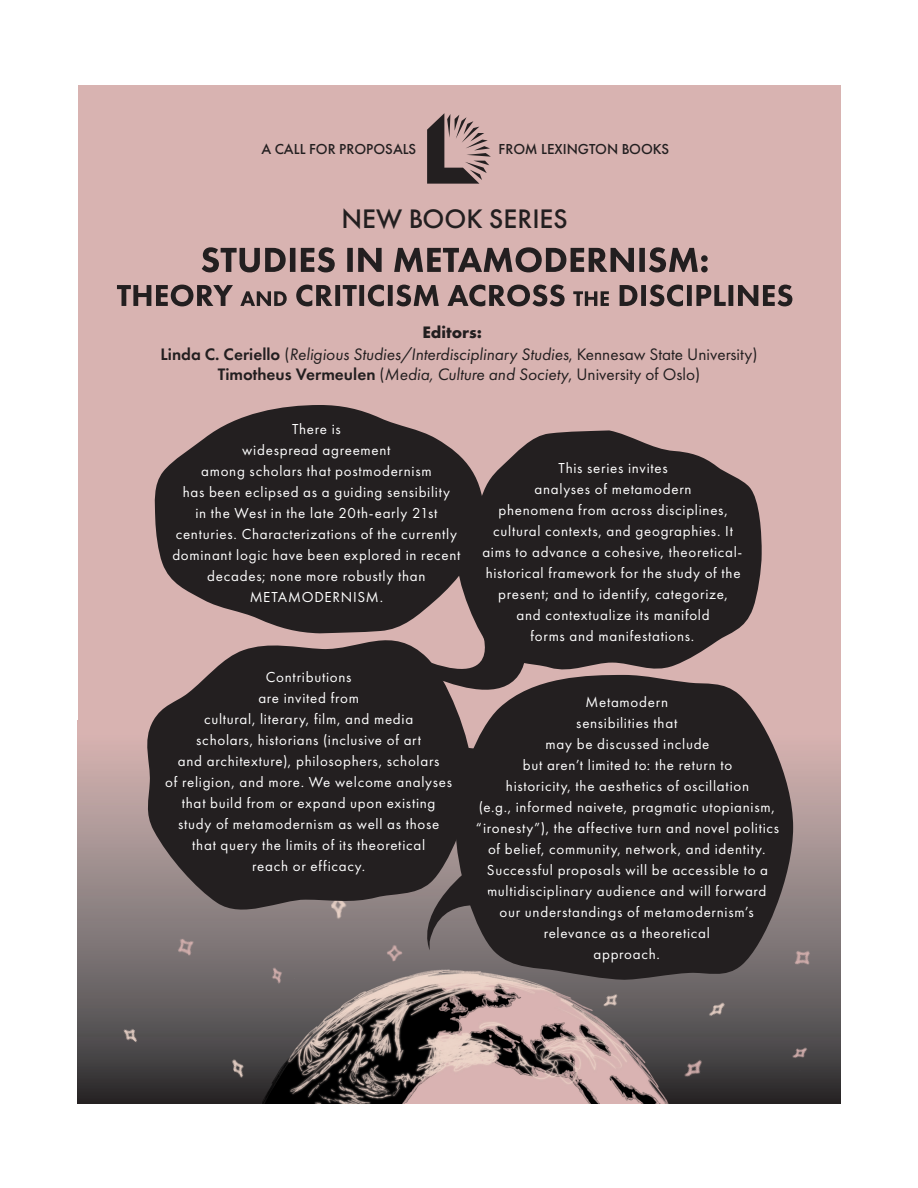
<style>
.page{position:relative;width:918px;height:1188px;background:#fff}
.page>*{position:absolute;margin:0;border:0;box-sizing:border-box;transform-origin:0 0}
.t1{font:500 27.75px "Futura PT";color:#231f20}
.t2{font:italic 17.25px "Futura PT";color:#231f20}
.t3{font:700 17.25px "Futura PT";color:#231f20}
.t4{font:15px/21px "Futura PT";letter-spacing:.05em;color:#fff;text-align:center}
.t5{font:500 15px "Futura PT";color:#231f20}
.s1{font-weight:600;font-style:normal}
.s2{font-style:normal}
</style>
<div class="page">
<div style="left:78px;top:85px;width:762px;height:1018px;background:#d8b3b1"></div>
<svg style="left:78px;top:760px;width:762px;height:343px;background:#7f7474"></svg>
<img style="left:329px;top:920px;width:22px;height:1px">
<img style="left:145px;top:963px;width:625px;height:140px">
<svg style="left:154px;top:405px;width:301px;height:218px;background:#3d3435"></svg>
<svg style="left:455px;top:430px;width:307px;height:239px;fill:#231f20"></svg>
<svg style="left:142px;top:623px;width:218px;height:297px;background:#483e3f"></svg>
<svg style="left:456px;top:675px;width:337px;height:305px;background:#352f2f"></svg>
<svg style="left:427px;top:113px;width:64px;height:71px"></svg>
<svg style="left:202px;top:247px;width:506px;height:25px"></svg>
<svg style="left:117px;top:285px;width:675px;height:21px"></svg>
<img style="left:170px;top:931px;width:29px;height:30px">
<img style="left:786px;top:941px;width:32px;height:31px">
<img style="left:383px;top:950px;width:21px;height:13px">
<img style="left:265px;top:958px;width:29px;height:31px">
<img style="left:786px;top:1040px;width:31px;height:31px">
<img style="left:675px;top:1050px;width:42px;height:42px">
<img style="left:595px;top:987px;width:30px;height:30px">
<img style="left:117px;top:1020px;width:30px;height:30px">
<img style="left:228px;top:1054px;width:23px;height:27px">
<img style="left:705px;top:999px;width:25px;height:24px">
<svg style="left:360px;top:581px;width:216px;height:369px;background:#3d3536"></svg>
<p class="t5" style="left:261px;top:140px;width:156px">A CALL FOR PROPOSALS</p>
<p class="t5" style="left:499px;top:140px;width:172px">FROM LEXINGTON BOOKS</p>
<p class="t1" style="left:342px;top:202px;width:228px">NEW BOOK SERIES</p>
<p class="t3" style="left:422px;top:321px;width:61px">Editors:</p>
<p class="t2" style="left:161px;top:344px;width:598px"><span class="s1">Linda C. Ceriello</span> <span class="s2">(</span>Religious Studies/Interdisciplinary Studies<span class="s2">, Kennesaw State University)</span></p>
<p class="t2" style="left:218px;top:364px;width:484px"><span class="s1">Timotheus Vermeulen</span> <span class="s2">(</span>Media, Culture and Society<span class="s2">, University of Oslo)</span></p>
<p class="t4" style="left:172px;top:418px;width:290px">There is<br>widespread agreement<br>among scholars that postmodernism<br>has been eclipsed as a guiding sensibility<br>in the West in the late 20th-early 21st centuries. Characterizations of the currently dominant logic have been explored in recent decades; none more robustly than<br>METAMODERNISM.</p>
<p class="t4" style="left:165px;top:666px;width:288px">Contributions<br>are invited from<br>cultural, literary, film, and media<br>scholars, historians (inclusive of art<br>and architexture), philosophers, scholars<br>of religion, and more. We welcome analyses that build from or expand upon existing study of metamodernism as well as those that query the limits of its theoretical<br>reach or efficacy.</p>
<p class="t4" style="left:482px;top:458px;width:262px">This series invites<br>analyses of metamodern<br>phenomena from across disciplines, cultural contexts, and geographies. It aims to advance a cohesive, theoretical&shy;historical framework for the study of the present; and to identify, categorize,<br>and contextualize its manifold<br>forms and manifestations.</p>
<p class="t4" style="left:476px;top:692px;width:305px">Metamodern<br>sensibilities that<br>may be discussed include<br>but aren’t limited to: the return to<br>historicity, the aesthetics of oscillation<br>(e.g., informed naivete, pragmatic utopianism, “ironesty”), the affective turn and novel politics of belief, community, network, and identity.<br>Successful proposals will be accessible to a multidisciplinary audience and will forward our understandings of metamodernism’s relevance as a theoretical<br>approach.</p>
</div>
